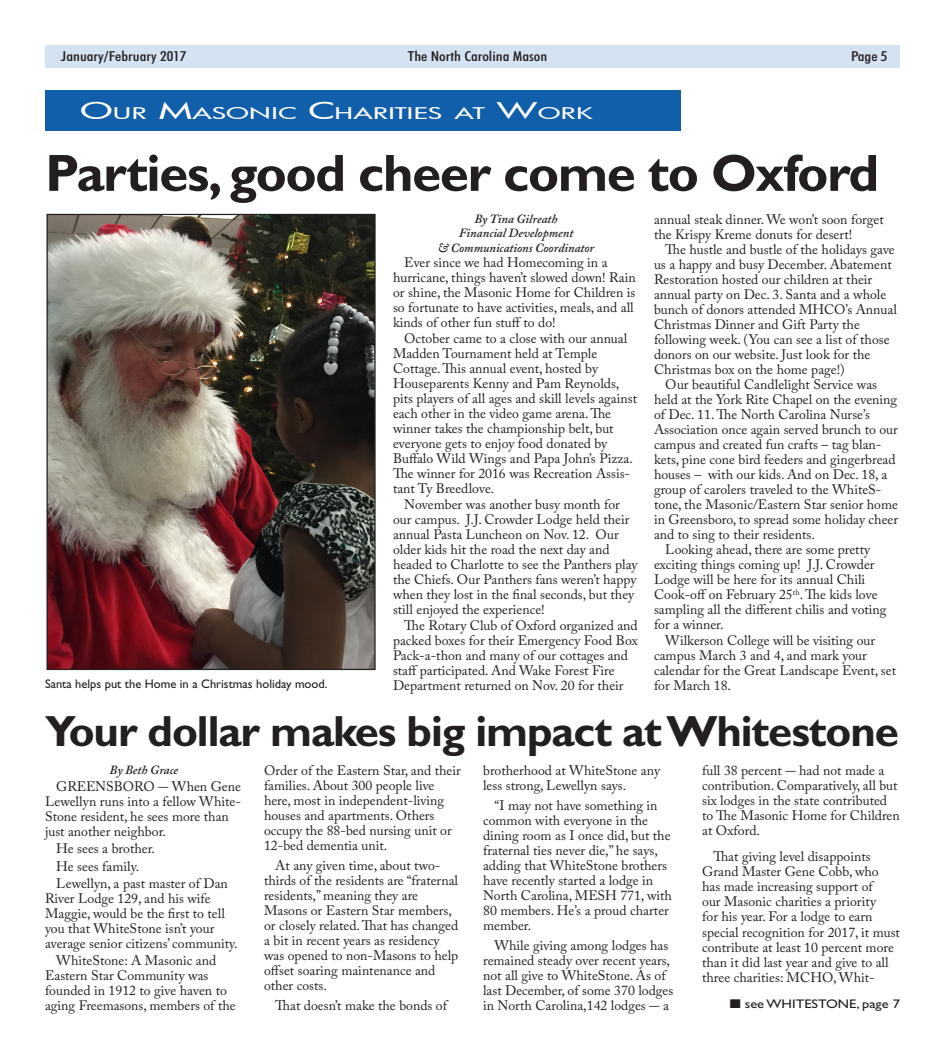
<style>
.page{position:relative;width:945px;height:1058px;background:#fff}
.page>*{position:absolute;margin:0;border:0;box-sizing:border-box;transform-origin:0 0}
.t1{font:700 52.5px "Gill Sans";letter-spacing:-.025em;color:#231f20}
.t2{font:700 43.75px "Gill Sans";letter-spacing:-.025em;color:#231f20}
.t3{font:15.75px "Futura Md";letter-spacing:.01em;color:#fff;scale:1.75 1}
.t4{font:13.75px/15px "Adobe Caslon Pro";color:#231f20}
.t5{font:500 condensed 13.75px "Futura BT";color:#231f20;scale:1.25 1}
.t6{font:italic 600 12.5px/13.8px "Adobe Caslon Pro";color:#231f20;text-align:center}
.t7{font:12.5px "Gill Sans";color:#231f20}
.t8{font:12.5px "Gill Sans";color:#231f20;scale:1.16 1}
.s1{font-size:22.5px}
</style>
<div class="page">
<div style="left:45px;top:45px;width:855px;height:23px;background:#d4e2f2"></div>
<div style="left:45px;top:91px;width:636px;height:40px;background:#115eaa"></div>
<img style="left:49px;top:216px;width:325px;height:452px">
<div style="left:47px;top:214px;width:329px;height:456px;border:1px solid #231f20"></div>
<p class="t5" style="left:61px;top:48px;width:102px">January/February 2017</p>
<p class="t5" style="left:408px;top:48px;width:113px">The North Carolina Mason</p>
<p class="t5" style="left:851px;top:48px;width:31px">Page 5</p>
<p class="t3" style="left:80px;top:103px;width:294px"><span class="s1">O</span>UR <span class="s1">M</span>ASONIC <span class="s1">C</span>HARITIES AT <span class="s1">W</span>ORK</p>
<h1 class="t1" style="left:45px;top:142px;width:836px">Parties, good cheer come to Oxford</h1>
<p class="t7" style="left:45px;top:676px;width:284px">Santa helps put the Home in a Christmas holiday mood.</p>
<p class="t6" style="left:459px;top:212px;width:116px">By Tina Gilreath<br>Financial Development</p>
<p class="t6" style="left:438px;top:240px;width:158px">&amp; Communications Coordinator</p>
<p class="t4" style="left:393px;top:255px;width:244px;text-indent:11px">Ever since we had Homecoming in a hurricane, things haven’t slowed down! Rain or shine, the Masonic Home for Children is so fortunate to have activities, meals, and all kinds of other fun stuff to do!</p>
<p class="t4" style="left:393px;top:331px;width:246px;text-indent:11px">October came to a close with our annual Madden Tournament held at Temple Cottage. This annual event, hosted by Houseparents Kenny and Pam Reynolds, pits players of all ages and skill levels against each other in the video game arena. The winner takes the championship belt, but everyone gets to enjoy food donated by Buffalo Wild Wings and Papa John’s Pizza.<br>The winner for 2016 was Recreation Assis&shy;tant Ty Breedlove.</p>
<p class="t4" style="left:393px;top:496px;width:246px;text-indent:11px">November was another busy month for our campus. J.J. Crowder Lodge held their annual Pasta Luncheon on Nov. 12. Our older kids hit the road the next day and headed to Charlotte to see the Panthers play the Chiefs. Our Panthers fans weren’t happy when they lost in the final seconds, but they still enjoyed the experience!</p>
<p class="t4" style="left:393px;top:617px;width:246px;text-indent:11px">The Rotary Club of Oxford organized and packed boxes for their Emergency Food Box Pack-a-thon and many of our cottages and staff participated. And Wake Forest Fire Department returned on Nov. 20 for their</p>
<p class="t4" style="left:654px;top:212px;width:231px">annual steak dinner. We won’t soon forget the Krispy Kreme donuts for desert!</p>
<p class="t4" style="left:654px;top:242px;width:244px;text-indent:11px">The hustle and bustle of the holidays gave us a happy and busy December. Abatement Restoration hosted our children at their annual party on Dec. 3. Santa and a whole bunch of donors attended MHCO’s Annual Christmas Dinner and Gift Party the following week. (You can see a list of those donors on our website. Just look for the Christmas box on the home page!)</p>
<p class="t4" style="left:665px;top:377px;width:213px">Our beautiful Candlelight Service was</p>
<p class="t4" style="left:654px;top:392px;width:245px">held at the York Rite Chapel on the evening</p>
<p class="t4" style="left:654px;top:407px;width:217px">of Dec. 11. The North Carolina Nurse’s</p>
<p class="t4" style="left:654px;top:422px;width:245px">Association once again served brunch to our</p>
<p class="t4" style="left:654px;top:437px;width:229px">campus and created fun crafts – tag blan-</p>
<p class="t4" style="left:654px;top:452px;width:243px">kets, pine cone bird feeders and gingerbread</p>
<p class="t4" style="left:654px;top:467px;width:235px">houses – with our kids. And on Dec. 18, a</p>
<p class="t4" style="left:654px;top:482px;width:229px">group of carolers traveled to the WhiteS-</p>
<p class="t4" style="left:654px;top:497px;width:246px">tone, the Masonic/Eastern Star senior home</p>
<p class="t4" style="left:654px;top:512px;width:246px">in Greensboro, to spread some holiday cheer</p>
<p class="t4" style="left:654px;top:527px;width:162px">and to sing to their residents.</p>
<p class="t4" style="left:665px;top:542px;width:207px">Looking ahead, there are some pretty</p>
<p class="t4" style="left:654px;top:557px;width:222px">exciting things coming up! J.J. Crowder</p>
<p class="t4" style="left:654px;top:572px;width:213px">Lodge will be here for its annual Chili</p>
<p class="t4" style="left:654px;top:587px;width:225px">Cook-off on February 25<sup>th</sup>. The kids love</p>
<p class="t4" style="left:654px;top:602px;width:234px">sampling all the different chilis and voting</p>
<p class="t4" style="left:654px;top:617px;width:71px">for a winner.</p>
<p class="t4" style="left:665px;top:632px;width:212px">Wilkerson College will be visiting our</p>
<p class="t4" style="left:654px;top:647px;width:214px">campus March 3 and 4, and mark your</p>
<p class="t4" style="left:654px;top:662px;width:244px">calendar for the Great Landscape Event, set</p>
<p class="t4" style="left:654px;top:677px;width:79px">for March 18.</p>
<h2 class="t2" style="left:45px;top:705px;width:856px">Your dollar makes big impact at Whitestone</h2>
<p class="t6" style="left:110px;top:762px;width:70px">By Beth Grace</p>
<p class="t4" style="left:45px;top:779px;width:198px;text-indent:11px">GREENSBORO — When Gene<br>Lewellyn runs into a fellow White-<br>Stone resident, he sees more than just another neighbor.</p>
<p class="t4" style="left:56px;top:840px;width:173px;line-height:17.4px">He sees a brother.<br>He sees family.<br>Lewellyn, a past master of Dan</p>
<p class="t4" style="left:45px;top:890px;width:194px">River Lodge 129, and his wife<br>Maggie, would be the first to tell you that WhiteStone isn’t your average senior citizens’ community.</p>
<p class="t4" style="left:45px;top:953px;width:192px;text-indent:11px">WhiteStone: A Masonic and<br>Eastern Star Community was founded in 1912 to give haven to aging Freemasons, members of the</p>
<p class="t4" style="left:264px;top:762px;width:198px">Order of the Eastern Star, and their families. About 300 people live here, most in independent-living houses and apartments. Others occupy the 88-bed nursing unit or<br>12-bed dementia unit.</p>
<p class="t4" style="left:264px;top:857px;width:196px;text-indent:11px">At any given time, about two&shy;thirds of the residents are “fraternal residents,” meaning they are<br>Masons or Eastern Star members, or closely related. That has changed a bit in recent years as residency was opened to non-Masons to help offset soaring maintenance and other costs.</p>
<p class="t4" style="left:275px;top:998px;width:173px">That doesn’t make the bonds of</p>
<p class="t4" style="left:483px;top:762px;width:178px">brotherhood at WhiteStone any less strong, Lewellyn says.</p>
<p class="t4" style="left:483px;top:797px;width:190px;text-indent:11px">“I may not have something in common with everyone in the dining room as I once did, but the fraternal ties never die,” he says, adding that WhiteStone brothers have recently started a lodge in<br>North Carolina, MESH 771, with<br>80 members. He’s a proud charter member.</p>
<p class="t4" style="left:483px;top:938px;width:192px;text-align:center">While giving among lodges has remained steady over recent years, not all give to WhiteStone. As of last December, of some 370 lodges in North Carolina,142 lodges — a</p>
<p class="t4" style="left:702px;top:762px;width:199px">full 38 percent — had not made a contribution. Comparatively, all but six lodges in the state contributed to The Masonic Home for Children at Oxford.</p>
<p class="t4" style="left:702px;top:848px;width:199px;text-indent:11px">That giving level disappoints<br>Grand Master Gene Cobb, who has made increasing support of<br>our Masonic charities a priority<br>for his year. For a lodge to earn special recognition for 2017, it must contribute at least 10 percent more than it did last year and give to all three charities: MCHO, Whit-</p>
<p class="t8" style="left:730px;top:996px;width:148px">■ see WHITESTONE, page 7</p>
</div>
